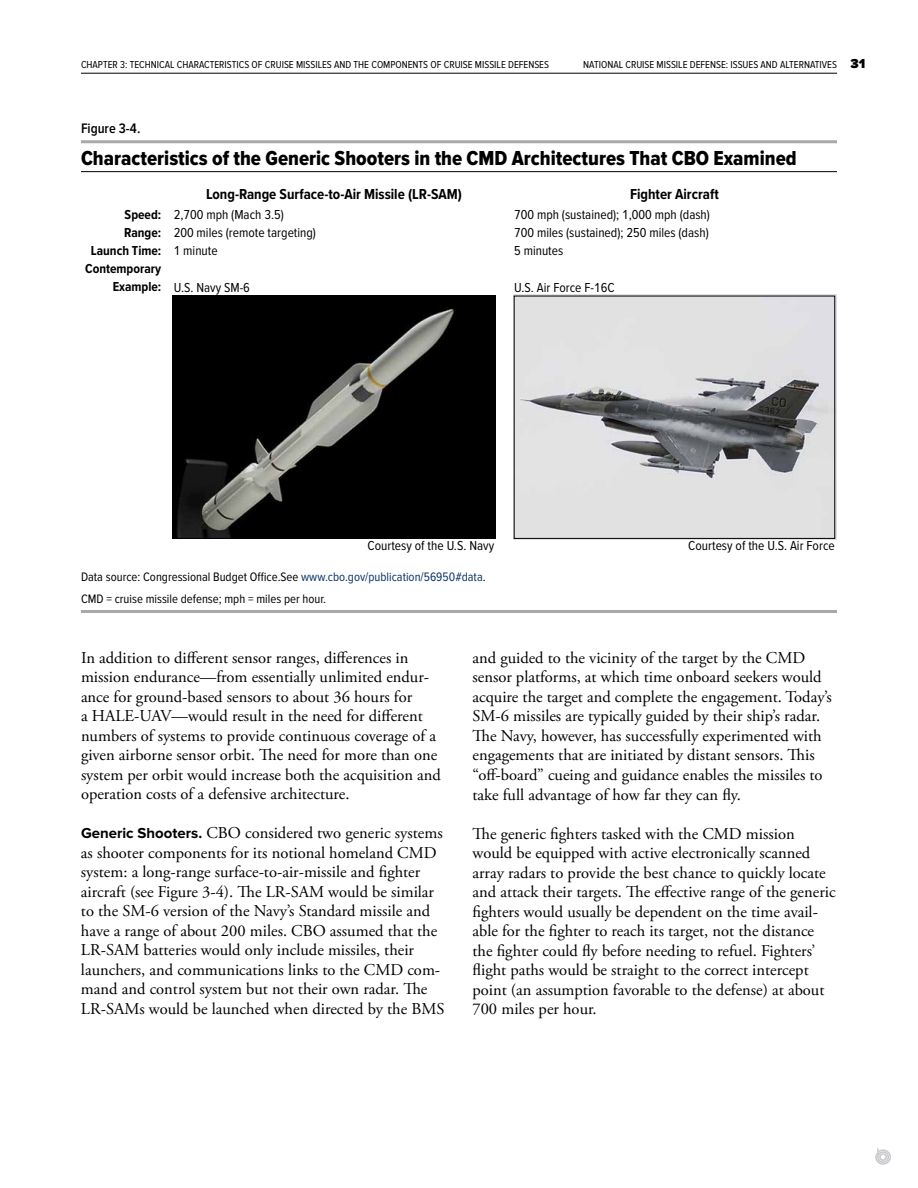
<style>
.page{position:relative;width:918px;height:1188px;background:#fff}
.page>*{position:absolute;margin:0;border:0;box-sizing:border-box;transform-origin:0 0}
.t1{font:21px "Proxima Nova Cond Extrabld";color:#000}
.t2{font:16.5px/19.5px "Adobe Garamond Pro";color:#000}
.t3{font:700 15px "Proxima Nova T Cond";color:#000}
.t4{font:600 14.25px "Proxima Nova Cond";color:#000}
.t5{font:13.5px/18px "Proxima Nova T Cond";color:#000}
.t6{font:700 13.5px/18px "Proxima Nova T Cond";color:#000;text-align:right}
.t7{font:12.75px/22px "Proxima Nova Cond";color:#000}
.t8{font:10.5px "Proxima Nova Cond";color:#000}
.s1{font-family:"Proxima Nova";font-weight:900;font-size:13.5px}
.s2{color:#093565}
.s3{font-family:"Proxima Nova";font-weight:700;font-size:15px}
</style>
<div class="page">
<svg style="left:875px;top:1148px;width:16px;height:17px"></svg>
<hr style="left:81px;top:73px;width:756px;height:1px;background:#000">
<hr style="left:81px;top:140px;width:756px;height:3px;background:#a7a9ac">
<hr style="left:81px;top:171px;width:756px;height:1px;background:#000">
<hr style="left:81px;top:610px;width:756px;height:3px;background:#a7a9ac">
<img style="left:172px;top:295px;width:323px;height:244px">
<div style="left:173px;top:296px;width:322px;height:243px;border:1px solid #000"></div>
<img style="left:513px;top:295px;width:323px;height:245px">
<div style="left:514px;top:296px;width:321px;height:243px;border:1px solid #000"></div>
<p class="t8" style="left:81px;top:58px;width:470px">CHAPTER 3: TECHNICAL CHARACTERISTICS OF CRUISE MISSILES AND THE COMPONENTS OF CRUISE MISSILE DEFENSES</p>
<p class="t8" style="left:583px;top:58px;width:284px">NATIONAL CRUISE MISSILE DEFENSE: ISSUES AND ALTERNATIVES <span class="s1">31</span></p>
<p class="t4" style="left:81px;top:120px;width:61px">Figure 3-4.</p>
<p class="t1" style="left:81px;top:146px;width:717px">Characteristics of the Generic Shooters in the CMD Architectures That CBO Examined</p>
<p class="t3" style="left:206px;top:185px;width:258px">Long-Range Surface-to-Air Missile (LR-SAM)</p>
<p class="t3" style="left:630px;top:185px;width:90px">Fighter Aircraft</p>
<p class="t6" style="left:85px;top:206px;width:78px">Speed:<br>Range:<br>Launch Time:<br>Contemporary<br>Example:</p>
<p class="t5" style="left:174px;top:206px;width:144px">2,700 mph (Mach 3.5)<br>200 miles (remote targeting)<br>1 minute</p>
<p class="t5" style="left:514px;top:206px;width:197px;text-align:justify">700 mph (sustained); 1,000 mph (dash)<br>700 miles (sustained); 250 miles (dash)<br>5 minutes</p>
<p class="t5" style="left:174px;top:278px;width:78px">U.S. Navy SM-6</p>
<p class="t5" style="left:514px;top:278px;width:102px">U.S. Air Force F-16C</p>
<p class="t5" style="left:368px;top:537px;width:128px">Courtesy of the U.S. Navy</p>
<p class="t5" style="left:688px;top:537px;width:148px">Courtesy of the U.S. Air Force</p>
<p class="t7" style="left:81px;top:566px;width:406px">Data source: Congressional Budget Office.See <span class="s2">www.cbo.gov/publication/56950#data</span>.<br>CMD = cruise missile defense; mph = miles per hour.</p>
<p class="t2" style="left:81px;top:649px;width:361px">In addition to different sensor ranges, differences in mission endurance—from essentially unlimited endur&shy;ance for ground-based sensors to about 36 hours for<br>a HALE-UAV—would result in the need for different numbers of systems to provide continuous coverage of a given airborne sensor orbit. The need for more than one system per orbit would increase both the acquisition and operation costs of a defensive architecture.</p>
<p class="t2" style="left:81px;top:824px;width:365px"><span class="s3">Generic Shooters.</span> CBO considered two generic systems as shooter components for its notional homeland CMD system: a long-range surface-to-air-missile and fighter aircraft (see Figure 3-4). The LR-SAM would be similar to the SM-6 version of the Navy’s Standard missile and have a range of about 200 miles. CBO assumed that the LR-SAM batteries would only include missiles, their launchers, and communications links to the CMD com&shy;mand and control system but not their own radar. The LR-SAMs would be launched when directed by the BMS</p>
<p class="t2" style="left:472px;top:649px;width:361px">and guided to the vicinity of the target by the CMD sensor platforms, at which time onboard seekers would acquire the target and complete the engagement. Today’s SM-6 missiles are typically guided by their ship’s radar.<br>The Navy, however, has successfully experimented with engagements that are initiated by distant sensors. This “off-board” cueing and guidance enables the missiles to take full advantage of how far they can fly.</p>
<p class="t2" style="left:472px;top:824px;width:365px">The generic fighters tasked with the CMD mission would be equipped with active electronically scanned array radars to provide the best chance to quickly locate and attack their targets. The effective range of the generic fighters would usually be dependent on the time avail&shy;able for the fighter to reach its target, not the distance the fighter could fly before needing to refuel. Fighters’ flight paths would be straight to the correct intercept point (an assumption favorable to the defense) at about 700 miles per hour.</p>
</div>
